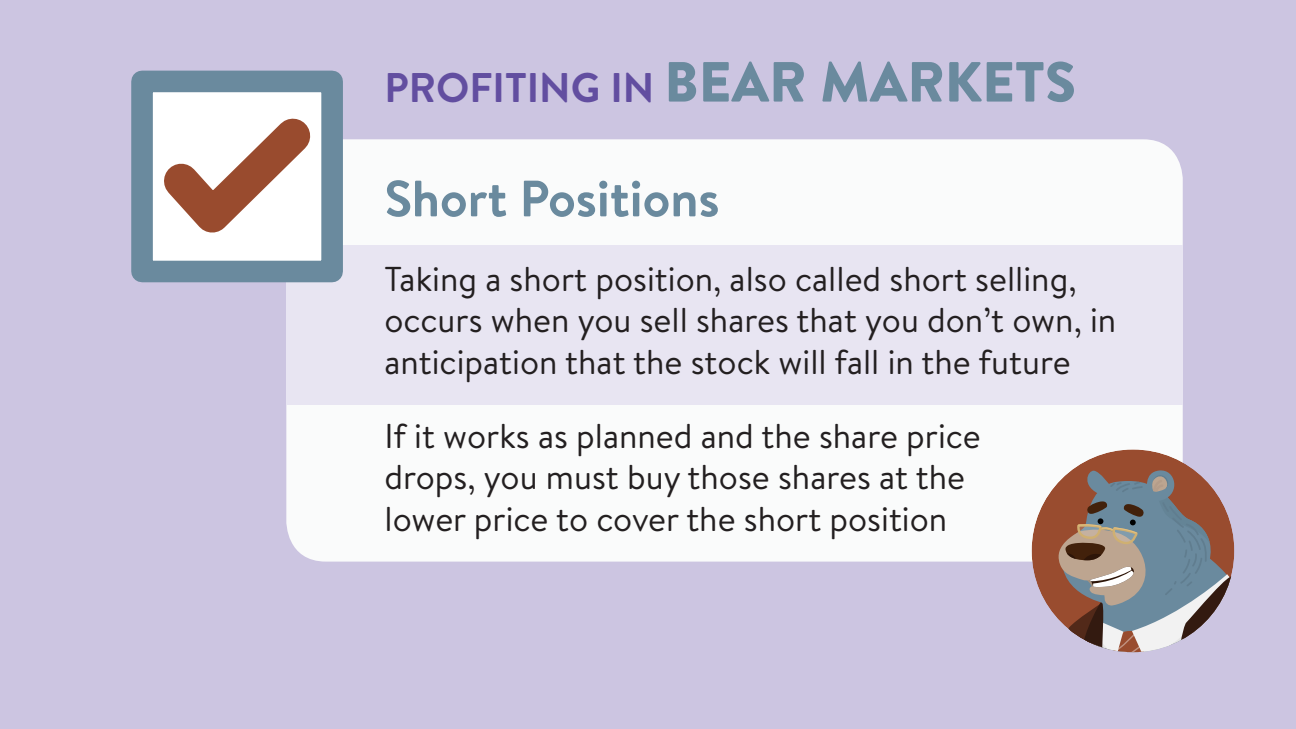
<style>
.page{position:relative;width:1296px;height:729px;background:#ccc5e1}
.page>*{position:absolute;margin:0;border:0;box-sizing:border-box;transform-origin:0 0}
.t1{font:700 51px "Brandon Text";color:#6a8a9e}
.t2{font:700 41.4px "Brandon Text";color:#624ea0}
.t3{font:34.5px/41.4px "Brandon Text";color:#231f20}
.s1{font-weight:900;font-size:56.4px;color:#6a8a9e}
</style>
<div class="page">
<div style="left:286px;top:139px;width:897px;height:423px;background:#fafbfb;border-radius:40px"></div>
<div style="left:286px;top:246px;width:897px;height:159px;background:#e8e5f2"></div>
<div style="left:1032px;top:449px;width:202px;height:203px;background:#994c2f;border-radius:50%"></div>
<svg style="left:1032px;top:469px;width:202px;height:183px"></svg>
<div style="left:131px;top:71px;width:212px;height:211px;background:#6a8a9e"></div>
<svg style="left:132px;top:87px;width:210px;height:178px"></svg>
<p class="t2" style="left:384px;top:58px;width:693px">PROFITING IN <span class="s1">BEAR MARKETS</span></p>
<h1 class="t1" style="left:384px;top:163px;width:337px">Short Positions</h1>
<p class="t3" style="left:384px;top:257px;width:733px">Taking a short position, also called short selling, occurs when you sell shares that you don’t own, in anticipation that the stock will fall in the future</p>
<p class="t3" style="left:384px;top:414px;width:598px">If it works as planned and the share price drops, you must buy those shares at the lower price to cover the short position</p>
</div>
